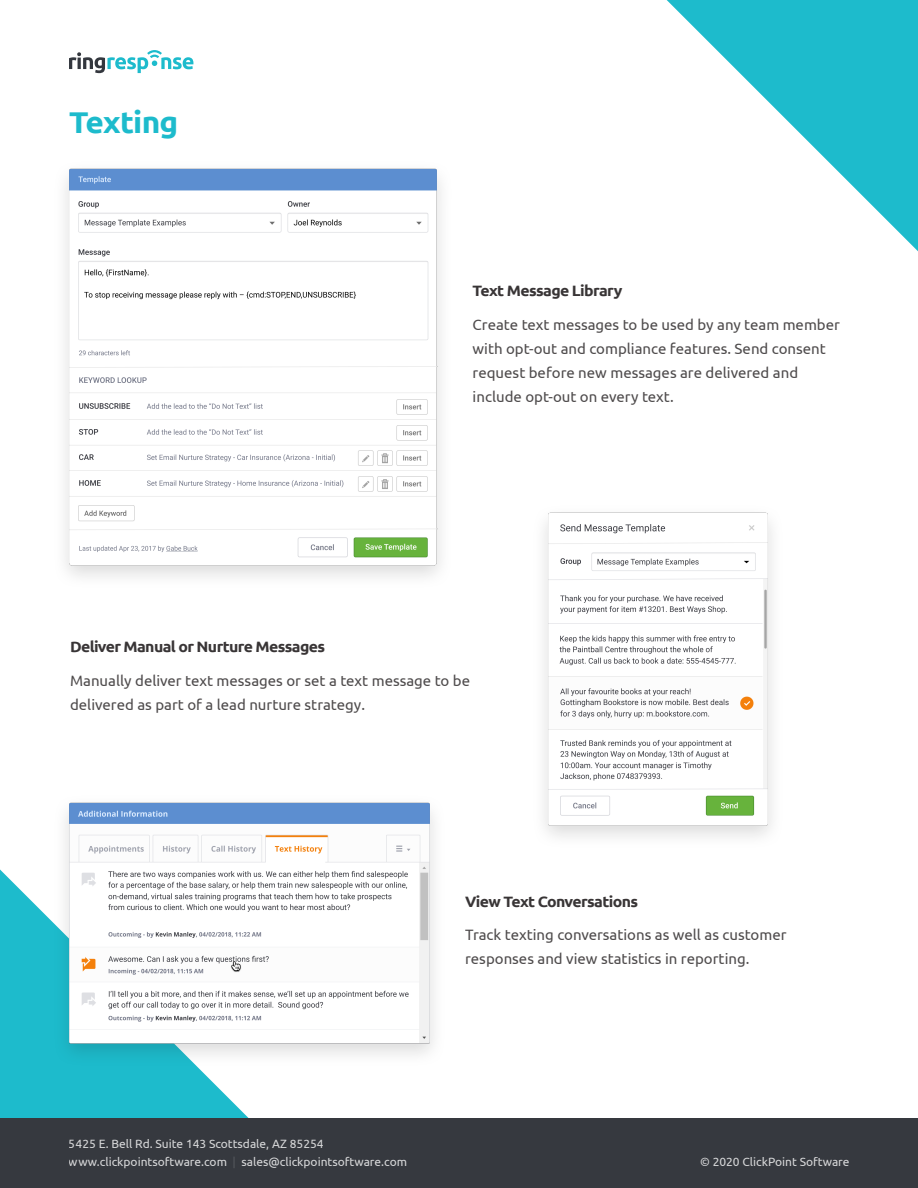
<style>
.page{position:relative;width:918px;height:1188px;background:#fff}
.page>*{position:absolute;margin:0;border:0;box-sizing:border-box;transform-origin:0 0}
.t1{font:700 30px "Ubuntu";letter-spacing:-.025em;color:#1dbbcc;scale:1.06 1}
.t2{font:15px/24px "Ubuntu";color:#221e1f}
.t3{font:700 15px "Ubuntu";letter-spacing:-.04em;color:rgb(34 30 31/.9);scale:1.06 1}
.t4{font:12px/18px "Ubuntu";color:#fff}
.s1{color:rgb(255 255 255/.2)}
</style>
<div class="page">
<svg style="left:667px;top:0;width:251px;height:251px"></svg>
<svg style="left:69px;top:50px;width:124px;height:23px"></svg>
<svg style="left:0;top:870px;width:249px;height:249px;fill:#1dbbcc"></svg>
<div style="left:0;top:1119px;width:918px;height:69px;background:#36393f"></div>
<img style="left:65px;top:168px;width:376px;height:409px">
<img style="left:544px;top:512px;width:228px;height:325px">
<img style="left:54px;top:802px;width:380px;height:264px">
<h1 class="t1" style="left:69px;top:104px;width:105px">Texting</h1>
<p class="t3" style="left:473px;top:282px;width:143px">Text Message Library</p>
<p class="t2" style="left:473px;top:312px;width:369px">Create text messages to be used by any team member with opt-out and compliance features. Send consent request before new messages are delivered and include opt-out on every text.</p>
<p class="t3" style="left:70px;top:638px;width:242px">Deliver Manual or Nurture Messages</p>
<p class="t2" style="left:70px;top:669px;width:402px">Manually deliver text messages or set a text message to be delivered as part of a lead nurture strategy.</p>
<p class="t3" style="left:465px;top:892px;width:165px">View Text Conversations</p>
<p class="t2" style="left:465px;top:923px;width:323px">Track texting conversations as well as customer responses and view statistics in reporting.</p>
<p class="t4" style="left:69px;top:1135px;width:340px">5425 E. Bell Rd. Suite 143 Scottsdale, AZ 85254 www.clickpointsoftware.com <span class="s1">|</span> sales@clickpointsoftware.com</p>
<p class="t4" style="left:700px;top:1153px;width:151px">© 2020 ClickPoint Software</p>
</div>
